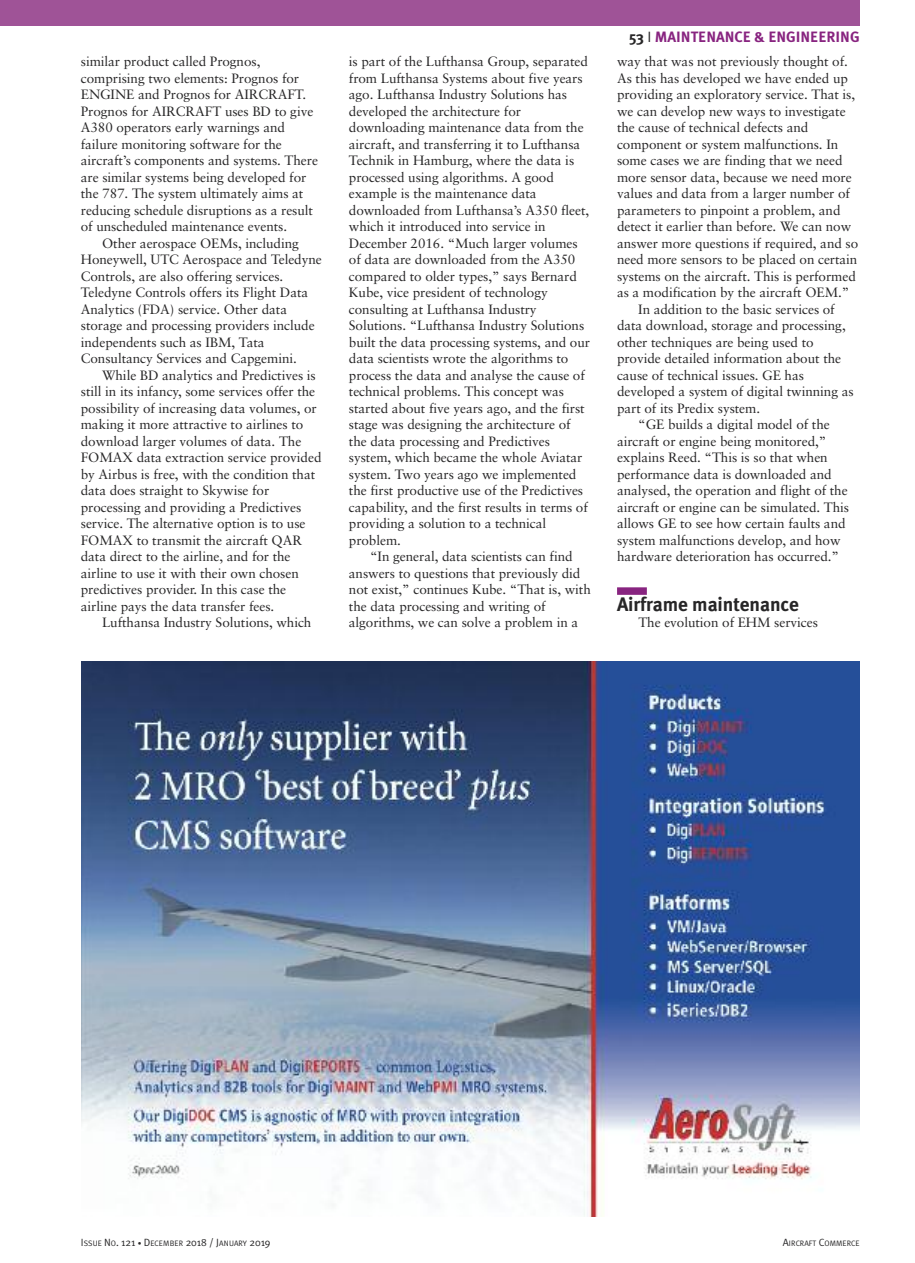
<style>
.page{position:relative;width:915px;height:1263px;background:#fff}
.page>*{position:absolute;margin:0;border:0;box-sizing:border-box;transform-origin:0 0}
.t1{font:700 19.5px "Meta Plus";letter-spacing:-.005em;color:#272627}
.t2{font:700 15px "Meta Plus";color:#882480}
.t3{font:13.5px/16.5px "Sabon";letter-spacing:-.005em;color:#272627}
.t4{font:7.8px "Meta Plus Normal";letter-spacing:.01em;color:#272627}
.s1{color:#272627}
.s2{font-family:"Meta Plus Normal";font-weight:400;color:#272627}
.s3{font-size:10.5px}
.s4{font-size:7.5px}
</style>
<div class="page">
<div style="left:0;top:0;width:859px;height:26px;background:#9f5397"></div>
<div style="left:617px;top:587px;width:29px;height:8px;background:#882480"></div>
<img style="left:81px;top:662px;width:778px;height:554px">
<p class="t3" style="left:81px;top:54px;width:239px">similar product called Prognos, comprising two elements: Prognos for ENGINE and Prognos for AIRCRAFT.<br>Prognos for AIRCRAFT uses BD to give A380 operators early warnings and failure monitoring software for the aircraft’s components and systems. There are similar systems being developed for the 787. The system ultimately aims at reducing schedule disruptions as a result of unscheduled maintenance events.</p>
<p class="t3" style="left:81px;top:236px;width:242px;text-indent:21px">Other aerospace OEMs, including Honeywell, UTC Aerospace and Teledyne Controls, are also offering services.<br>Teledyne Controls offers its Flight Data Analytics (FDA) service. Other data storage and processing providers include independents such as IBM, Tata Consultancy Services and Capgemini.</p>
<p class="t3" style="left:81px;top:368px;width:242px;text-indent:21px">While BD analytics and Predictives is still in its infancy, some services offer the possibility of increasing data volumes, or making it more attractive to airlines to download larger volumes of data. The FOMAX data extraction service provided by Airbus is free, with the condition that data does straight to Skywise for processing and providing a Predictives service. The alternative option is to use FOMAX to transmit the aircraft QAR data direct to the airline, and for the airline to use it with their own chosen predictives provider. In this case the airline pays the data transfer fees.</p>
<p class="t3" style="left:102px;top:615px;width:211px">Lufthansa Industry Solutions, which</p>
<p class="t3" style="left:349px;top:54px;width:242px">is part of the Lufthansa Group, separated from Lufthansa Systems about five years ago. Lufthansa Industry Solutions has developed the architecture for downloading maintenance data from the aircraft, and transferring it to Lufthansa Technik in Hamburg, where the data is processed using algorithms. A good example is the maintenance data downloaded from Lufthansa’s A350 fleet, which it introduced into service in December 2016. “Much larger volumes of data are downloaded from the A350 compared to older types,” says Bernard Kube, vice president of technology consulting at Lufthansa Industry Solutions. “Lufthansa Industry Solutions built the data processing systems, and our data scientists wrote the algorithms to process the data and analyse the cause of technical problems. This concept was started about five years ago, and the first stage was designing the architecture of the data processing and Predictives system, which became the whole Aviatar system. Two years ago we implemented the first productive use of the Predictives capability, and the first results in terms of providing a solution to a technical problem.</p>
<p class="t3" style="left:349px;top:549px;width:243px;text-indent:21px">“In general, data scientists can find answers to questions that previously did not exist,” continues Kube. “That is, with the data processing and writing of algorithms, we can solve a problem in a</p>
<p class="t2" style="left:628px;top:28px;width:232px"><span class="s1">53</span> <span class="s2">I</span> MAINTENANCE &amp; ENGINEERING</p>
<p class="t3" style="left:616px;top:54px;width:232px">way that was not previously thought of.</p>
<p class="t3" style="left:616px;top:71px;width:232px">As this has developed we have ended up</p>
<p class="t3" style="left:616px;top:87px;width:239px">providing an exploratory service. That is,</p>
<p class="t3" style="left:616px;top:104px;width:230px">we can develop new ways to investigate</p>
<p class="t3" style="left:616px;top:120px;width:193px">the cause of technical defects and</p>
<p class="t3" style="left:616px;top:137px;width:223px">component or system malfunctions. In</p>
<p class="t3" style="left:616px;top:153px;width:227px">some cases we are finding that we need</p>
<p class="t3" style="left:616px;top:170px;width:236px">more sensor data, because we need more</p>
<p class="t3" style="left:616px;top:186px;width:234px">values and data from a larger number of</p>
<p class="t3" style="left:616px;top:203px;width:225px">parameters to pinpoint a problem, and</p>
<p class="t3" style="left:616px;top:219px;width:235px">detect it earlier than before. We can now</p>
<p class="t3" style="left:616px;top:236px;width:243px">answer more questions if required, and so</p>
<p class="t3" style="left:616px;top:252px;width:242px">need more sensors to be placed on certain</p>
<p class="t3" style="left:616px;top:269px;width:240px">systems on the aircraft. This is performed</p>
<p class="t3" style="left:616px;top:285px;width:234px">as a modification by the aircraft OEM.”</p>
<p class="t3" style="left:638px;top:302px;width:198px">In addition to the basic services of</p>
<p class="t3" style="left:616px;top:318px;width:230px">data download, storage and processing,</p>
<p class="t3" style="left:616px;top:335px;width:198px">other techniques are being used to</p>
<p class="t3" style="left:616px;top:351px;width:225px">provide detailed information about the</p>
<p class="t3" style="left:616px;top:368px;width:188px">cause of technical issues. GE has</p>
<p class="t3" style="left:616px;top:384px;width:238px">developed a system of digital twinning as</p>
<p class="t3" style="left:616px;top:401px;width:145px">part of its Predix system.</p>
<p class="t3" style="left:638px;top:417px;width:193px">“GE builds a digital model of the</p>
<p class="t3" style="left:616px;top:434px;width:211px">aircraft or engine being monitored,”</p>
<p class="t3" style="left:616px;top:450px;width:212px">explains Reed. “This is so that when</p>
<p class="t3" style="left:616px;top:467px;width:216px">performance data is downloaded and</p>
<p class="t3" style="left:616px;top:483px;width:232px">analysed, the operation and flight of the</p>
<p class="t3" style="left:616px;top:500px;width:233px">aircraft or engine can be simulated. This</p>
<p class="t3" style="left:616px;top:516px;width:230px">allows GE to see how certain faults and</p>
<p class="t3" style="left:616px;top:533px;width:225px">system malfunctions develop, and how</p>
<p class="t3" style="left:616px;top:549px;width:223px">hardware deterioration has occurred.”</p>
<h1 class="t1" style="left:617px;top:592px;width:183px">Airframe maintenance</h1>
<p class="t3" style="left:638px;top:615px;width:181px">The evolution of EHM services</p>
<p class="t4" style="left:81px;top:1238px;width:191px"><span class="s3">I</span>SSUE <span class="s3">N</span>O<span class="s3">. 121</span> <span class="s4">•</span> <span class="s3">D</span>ECEMBER <span class="s3">2018 / J</span>ANUARY <span class="s3">2019</span></p>
<p class="t4" style="left:782px;top:1238px;width:78px"><span class="s3">A</span>IRCRAFT <span class="s3">C</span>OMMERCE</p>
</div>
